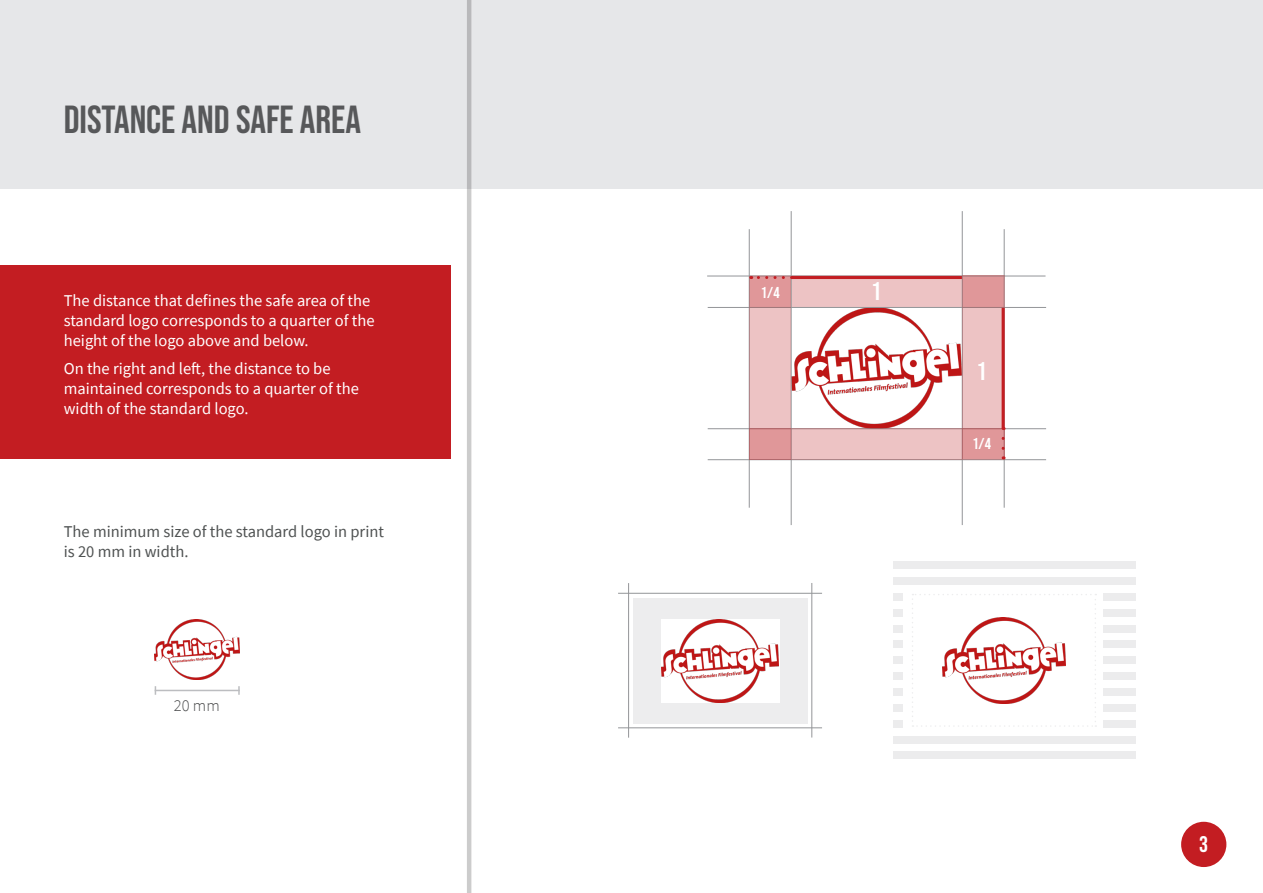
<style>
.page{position:relative;width:1263px;height:893px;background:#fff}
.page>*{position:absolute;margin:0;border:0;box-sizing:border-box;transform-origin:0 0}
.t1{font:39px "Bebas Neue";color:#57585a}
.t2{font:25.5px "Bebas Neue";color:#fff}
.t3{font:22.5px "Bebas Neue";color:#fff}
.t4{font:16.5px/19.8px "Source Sans Pro";color:#fff}
.t5{font:16.5px/19.8px "Source Sans Pro";color:#4f5252}
.t6{font:300 16.5px "Source Sans Pro";color:#4b4c4d}
.t7{font:15.75px "Bebas Neue";color:#fff}
</style>
<div class="page">
<div style="left:1181px;top:822px;width:45px;height:45px;background:#c31d22;border-radius:50%"></div>
<div style="left:0;top:0;width:1263px;height:188px;background:#e6e7e9"></div>
<div style="left:0;top:265px;width:451px;height:194px;background:#c31d22"></div>
<svg style="left:467px;top:0;width:4px;height:893px;background:#c7c7c8"></svg>
<img style="left:792px;top:308px;width:170px;height:120px">
<div style="left:749px;top:276px;width:255px;height:31px;background:#edc3c4"></div>
<hr style="left:708px;top:428px;width:338px;height:1px;background:#939598">
<hr style="left:708px;top:307px;width:338px;height:1px;background:#939598">
<hr style="left:707px;top:276px;width:338px;height:1px;background:#939598">
<hr style="left:708px;top:459px;width:338px;height:1px;background:#939598">
<hr style="left:791px;top:211px;width:1px;height:314px;background:#939598">
<hr style="left:962px;top:211px;width:1px;height:314px;background:#939598">
<hr style="left:1004px;top:229px;width:1px;height:279px;background:#939598">
<hr style="left:749px;top:229px;width:1px;height:279px;background:#939598">
<div style="left:749px;top:428px;width:255px;height:32px;background:#edc3c4"></div>
<svg style="left:750px;top:276px;width:41px;height:184px;background:#e7b2b4"></svg>
<svg style="left:962px;top:276px;width:42px;height:183px;background:#e5b1b2"></svg>
<hr style="left:1001px;top:308px;width:3px;height:121px;background:#c31d22">
<svg style="left:1001px;top:438px;width:3px;height:21px"></svg>
<hr style="left:791px;top:276px;width:171px;height:3px;background:#c31d22">
<svg style="left:751px;top:276px;width:32px;height:3px"></svg>
<div style="left:633px;top:598px;width:174px;height:125px;background:#ededee"></div>
<img style="left:662px;top:619px;width:117px;height:83px">
<hr style="left:628px;top:583px;width:1px;height:155px;background:#939598">
<hr style="left:811px;top:583px;width:1px;height:154px;background:#939598">
<hr style="left:618px;top:593px;width:204px;height:1px;background:#939598">
<hr style="left:618px;top:727px;width:204px;height:1px;background:#939598">
<div style="left:893px;top:577px;width:242px;height:8px;background:#ececed"></div>
<div style="left:893px;top:561px;width:242px;height:8px;background:#ececed"></div>
<div style="left:893px;top:688px;width:242px;height:8px;background:#ececed"></div>
<div style="left:893px;top:609px;width:242px;height:8px;background:#ececed"></div>
<div style="left:893px;top:656px;width:242px;height:8px;background:#ececed"></div>
<div style="left:893px;top:640px;width:242px;height:8px;background:#ececed"></div>
<div style="left:893px;top:625px;width:242px;height:8px;background:#ececed"></div>
<div style="left:893px;top:672px;width:242px;height:8px;background:#ececed"></div>
<div style="left:893px;top:720px;width:242px;height:8px;background:#ececed"></div>
<div style="left:893px;top:704px;width:242px;height:8px;background:#ececed"></div>
<div style="left:893px;top:736px;width:242px;height:7px;background:#ececed"></div>
<div style="left:893px;top:593px;width:242px;height:8px;background:#ececed"></div>
<div style="left:904px;top:587px;width:199px;height:147px;background:#fff"></div>
<svg style="left:912px;top:594px;width:184px;height:133px"></svg>
<img style="left:942px;top:617px;width:123px;height:87px">
<div style="left:893px;top:751px;width:242px;height:8px;background:#ececed"></div>
<img style="left:155px;top:619px;width:85px;height:60px">
<hr style="left:155px;top:690px;width:85px;height:1px;background:#bcbdc0">
<svg style="left:238px;top:686px;width:2px;height:9px"></svg>
<p class="t1" style="left:64px;top:97px;width:299px">DISTANCE AND SAFE AREA</p>
<p class="t7" style="left:761px;top:284px;width:20px">1/4</p>
<p class="t2" style="left:871px;top:277px;width:12px">1</p>
<p class="t4" style="left:64px;top:291px;width:312px">The distance that defines the safe area of the standard logo corresponds to a quarter of the height of the logo above and below.</p>
<p class="t4" style="left:64px;top:359px;width:297px">On the right and left, the distance to be maintained corresponds to a quarter of the width of the standard logo.</p>
<p class="t2" style="left:976px;top:357px;width:12px">1</p>
<p class="t5" style="left:64px;top:522px;width:322px">The minimum size of the standard logo in print is 20 mm in width.</p>
<p class="t6" style="left:174px;top:695px;width:47px">20 mm</p>
<p class="t7" style="left:972px;top:435px;width:20px">1/4</p>
<h3 class="t3" style="left:1199px;top:832px;width:10px">3</h3>
</div>
